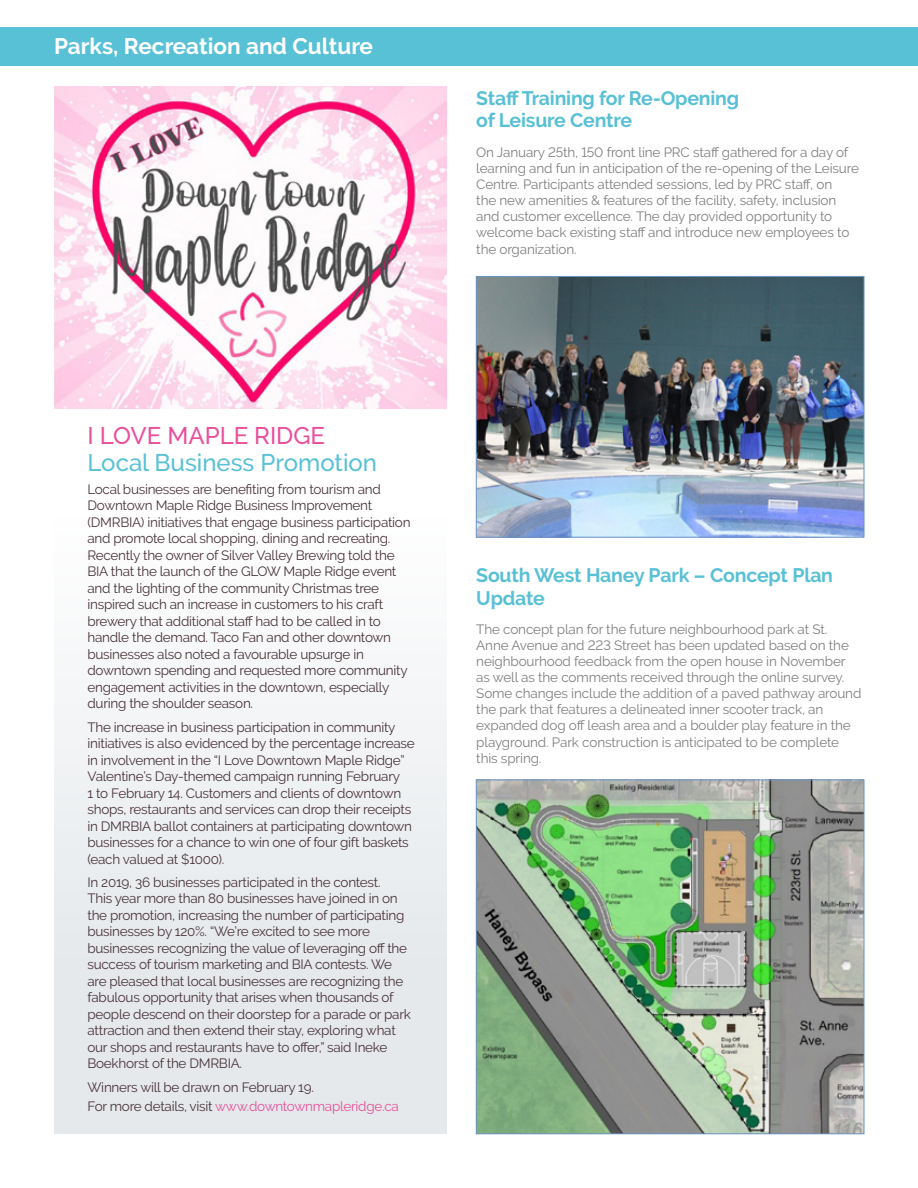
<style>
.page{position:relative;width:918px;height:1188px;background:#fff}
.page>*{position:absolute;margin:0;border:0;box-sizing:border-box;transform-origin:0 0}
.t1{font:500 24px "Raleway";color:#58c1d6}
.t2{font:500 24px "Raleway";color:#e94f9c}
.t3{font:700 22.5px "Raleway";color:#fff}
.t4{font:700 19.5px/22.5px "Raleway";letter-spacing:-.01em;color:#58c0d5}
.t5{font:13.5px/16.5px "Raleway";letter-spacing:-.02em;color:#4a343a}
.t6{font:13.5px/16px "Raleway";letter-spacing:-.01em;color:#808080}
.s1{color:#e94f9c}
</style>
<div class="page">
<div style="left:54px;top:328px;width:392px;height:806px;background:linear-gradient(to bottom,#fff,#e0e5e8)"></div>
<div style="left:0;top:27px;width:918px;height:39px;background:#58c1d6"></div>
<img style="left:54px;top:86px;width:392px;height:322px">
<img style="left:478px;top:278px;width:384px;height:257px">
<div style="left:476px;top:276px;width:388px;height:261px;border:1px solid #6a95c2"></div>
<img style="left:478px;top:782px;width:384px;height:350px">
<div style="left:476px;top:780px;width:388px;height:354px;border:1px solid #6a95c2"></div>
<h2 class="t3" style="left:54px;top:33px;width:321px">Parks, Recreation and Culture</h2>
<h3 class="t4" style="left:476px;top:87px;width:264px">Staff Training for Re-Opening of Leisure Centre</h3>
<p class="t6" style="left:476px;top:144px;width:384px">On January 25th, 150 front line PRC staff gathered for a day of learning and fun in anticipation of the re-opening of the Leisure Centre. Participants attended sessions, led by PRC staff, on<br>the new amenities &amp; features of the facility, safety, inclusion and customer excellence. The day provided opportunity to welcome back existing staff and introduce new employees to the organization.</p>
<h1 class="t2" style="left:87px;top:421px;width:239px">I LOVE MAPLE RIDGE</h1>
<h1 class="t1" style="left:87px;top:448px;width:291px">Local Business Promotion</h1>
<p class="t5" style="left:87px;top:481px;width:325px">Local businesses are benefiting from tourism and Downtown Maple Ridge Business Improvement (DMRBIA) initiatives that engage business participation and promote local shopping, dining and recreating.<br>Recently the owner of Silver Valley Brewing told the BIA that the launch of the GLOW Maple Ridge event and the lighting of the community Christmas tree inspired such an increase in customers to his craft brewery that additional staff had to be called in to handle the demand. Taco Fan and other downtown businesses also noted a favourable upsurge in downtown spending and requested more community engagement activities in the downtown, especially during the shoulder season.</p>
<p class="t5" style="left:87px;top:719px;width:329px">The increase in business participation in community initiatives is also evidenced by the percentage increase in involvement in the “I Love Downtown Maple Ridge” Valentine’s Day-themed campaign running February<br>1 to February 14. Customers and clients of downtown shops, restaurants and services can drop their receipts in DMRBIA ballot containers at participating downtown businesses for a chance to win one of four gift baskets (each valued at $1000).</p>
<p class="t5" style="left:87px;top:874px;width:325px">In 2019, 36 businesses participated in the contest.<br>This year more than 80 businesses have joined in on the promotion, increasing the number of participating businesses by 120%. “We’re excited to see more businesses recognizing the value of leveraging off the success of tourism marketing and BIA contests. We are pleased that local businesses are recognizing the fabulous opportunity that arises when thousands of people descend on their doorstep for a parade or park attraction and then extend their stay, exploring what our shops and restaurants have to offer,” said Ineke Boekhorst of the DMRBIA.</p>
<p class="t5" style="left:87px;top:1077px;width:313px;line-height:19.8px">Winners will be drawn on February 19.<br>For more details, visit <span class="s1">www.downtownmapleridge.ca</span></p>
<h3 class="t4" style="left:476px;top:564px;width:358px">South West Haney Park – Concept Plan<br>Update</h3>
<p class="t6" style="left:476px;top:621px;width:387px">The concept plan for the future neighbourhood park at St.<br>Anne Avenue and 223 Street has been updated based on the neighbourhood feedback from the open house in November as well as the comments received through the online survey.<br>Some changes include the addition of a paved pathway around the park that features a delineated inner scooter track, an expanded dog off leash area and a boulder play feature in the playground. Park construction is anticipated to be complete this spring.</p>
</div>
